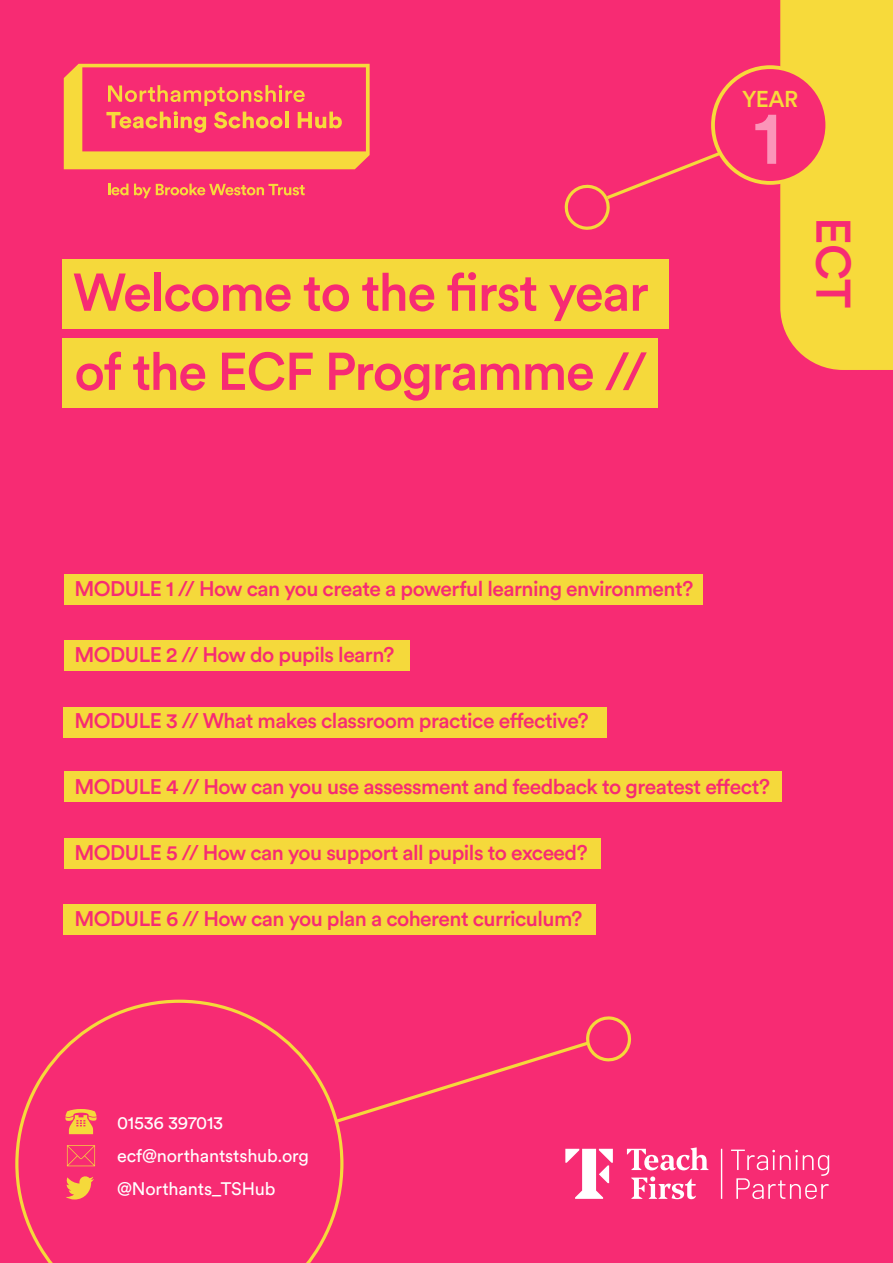
<style>
.page{position:relative;width:893px;height:1263px;background:#f72b73}
.page>*{position:absolute;margin:0;border:0;box-sizing:border-box;transform-origin:0 0}
.t1{font:500 75.75px "Circular Std";color:#fb95b9}
.t2{font:500 52.5px/79.1px "Circular Std";letter-spacing:-.025em;color:#f72b73}
.t3{font:500 48px "Circular Std";color:#f72b73}
.t4{font:500 22.65px "Circular Std";color:#f7da3b}
.t5{font:500 21px "Circular Std";letter-spacing:-.025em;color:#f72b73}
.t6{font:18px "Circular Std";letter-spacing:-.01em;color:#fff}
</style>
<div class="page">
<div style="left:64px;top:574px;width:638px;height:30px;background:#f5d93b"></div>
<div style="left:64px;top:640px;width:345px;height:31px;background:#f5d93b"></div>
<div style="left:64px;top:707px;width:543px;height:30px;background:#f5d93b"></div>
<div style="left:64px;top:771px;width:717px;height:30px;background:#f5d93b"></div>
<div style="left:64px;top:839px;width:537px;height:30px;background:#f5d93b"></div>
<div style="left:64px;top:904px;width:532px;height:30px;background:#f5d93b"></div>
<div style="left:780px;top:0;width:113px;height:370px;background:#f7da3b"></div>
<div style="left:63px;top:259px;width:606px;height:69px;background:#f5d93b"></div>
<div style="left:63px;top:339px;width:595px;height:69px;background:#f5d93b"></div>
<svg style="left:564px;top:148px;width:162px;height:82px"></svg>
<svg style="left:64px;top:64px;width:306px;height:105px"></svg>
<svg style="left:108px;top:184px;width:197px;height:14px"></svg>
<svg style="left:15px;top:1000px;width:328px;height:263px"></svg>
<svg style="left:331px;top:1013px;width:301px;height:112px"></svg>
<svg style="left:627px;top:1147px;width:82px;height:23px"></svg>
<svg style="left:631px;top:1176px;width:65px;height:23px"></svg>
<svg style="left:565px;top:1149px;width:48px;height:50px"></svg>
<hr style="left:721px;top:1149px;width:1px;height:50px;background:#fff">
<svg style="left:731px;top:1149px;width:98px;height:50px"></svg>
<div style="left:713px;top:67px;width:114px;height:116px;background:#f72b73;border-radius:50%"></div>
<div style="left:711px;top:65px;width:118px;height:120px;border:4px solid #f7da3b;border-radius:50%"></div>
<p class="t2" style="left:73px;top:252px;width:577px">Welcome to the first year of the ECF Programme //</p>
<p class="t4" style="left:742px;top:85px;width:58px">YEAR</p>
<p class="t1" style="left:753px;top:90px;width:30px">1</p>
<p class="t3" style="left:863px;top:217px;width:92px;rotate:90deg">ECT</p>
<p class="t5" style="left:74px;top:576px;width:620px">MODULE 1 // How can you create a powerful learning environment?</p>
<p class="t5" style="left:74px;top:642px;width:322px">MODULE 2 // How do pupils learn?</p>
<p class="t5" style="left:74px;top:708px;width:516px">MODULE 3 // What makes classroom practice effective?</p>
<p class="t5" style="left:74px;top:774px;width:697px">MODULE 4 // How can you use assessment and feedback to greatest effect?</p>
<p class="t5" style="left:74px;top:840px;width:515px">MODULE 5 // How can you support all pupils to exceed?</p>
<p class="t5" style="left:74px;top:906px;width:510px">MODULE 6 // How can you plan a coherent curriculum?</p>
<p class="t6" style="left:117px;top:1111px;width:108px">01536 397013</p>
<p class="t6" style="left:117px;top:1144px;width:193px">ecf@northantstshub.org</p>
<p class="t6" style="left:117px;top:1177px;width:160px">@Northants_TSHub</p>
</div>
